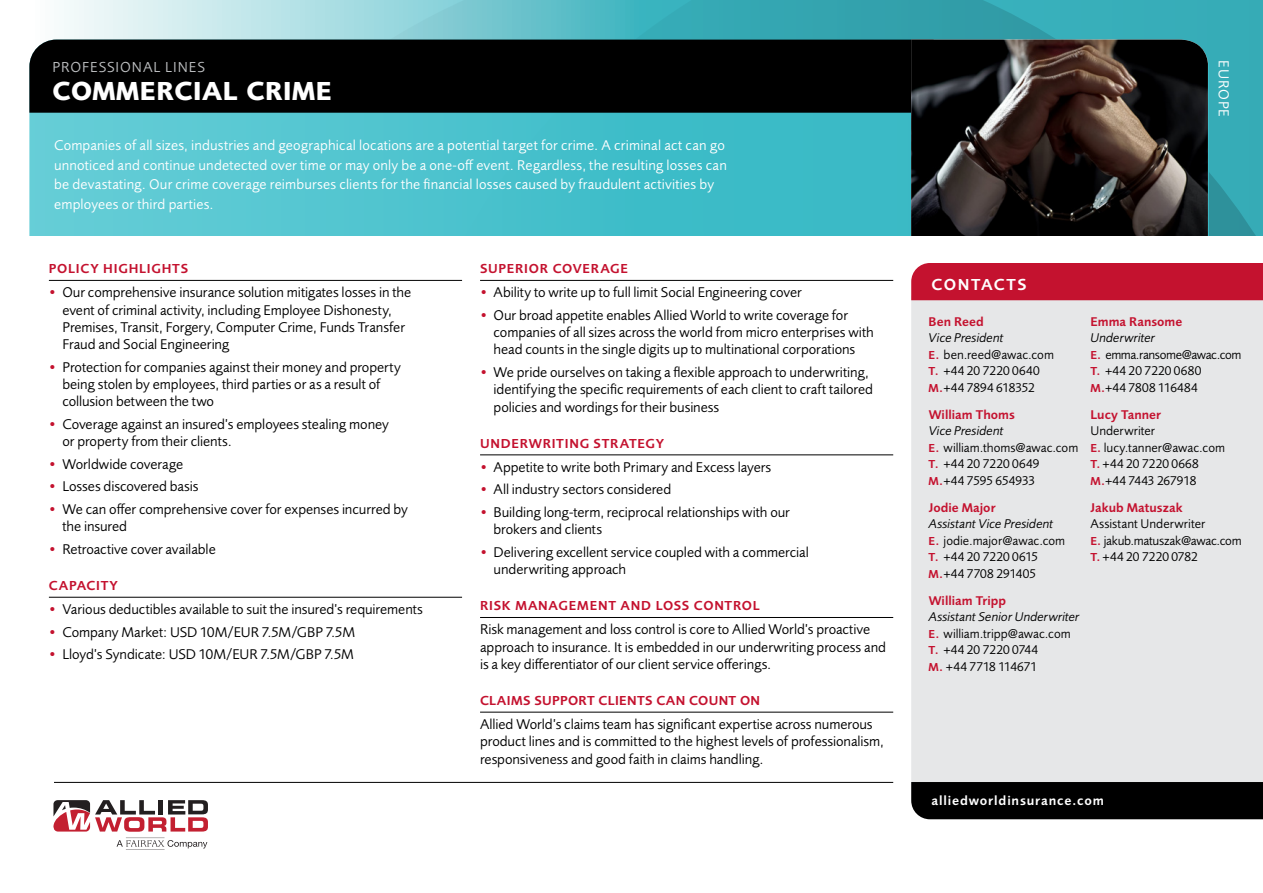
<style>
.page{position:relative;width:1263px;height:893px;background:#fff}
.page>*{position:absolute;margin:0;border:0;box-sizing:border-box;transform-origin:0 0}
.t1{font:700 27px "Foundry Sans";letter-spacing:.02em;color:#fff}
.t2{font:600 16.5px "Foundry Sans";letter-spacing:.095em;color:#fff}
.t3{font:15px "Foundry Sans";letter-spacing:.06em;color:#bcbec0}
.t4{font:15px "Foundry Sans";letter-spacing:.055em;color:#fff}
.t5{font:14.7px/17.2px "Foundry Sans";letter-spacing:-.005em;color:#000}
.t6{font:14.7px/19.5px "Foundry Sans";letter-spacing:.01em;color:#fff}
.t7{font:600 13.5px "Foundry Sans";letter-spacing:.055em;color:#c4122f}
.t8{font:600 13.5px "Foundry Sans";letter-spacing:.025em;color:#c4122f}
.t9{font:600 13.5px "Foundry Sans";letter-spacing:.06em;color:#fff}
.t10{font:13.2px/16.5px "Foundry Sans";color:#000}
.t11{font:600 13.2px "Foundry Sans";letter-spacing:.005em;color:#c4122f}
.t12{font:13.2px/16.5px "Foundry Sans";letter-spacing:-.02em;color:#000}
.s1{color:#c4122f}
.s2{font-style:italic}
.s3{font-weight:600;font-size:12px;color:#c4122f}
</style>
<div class="page">
<svg style="left:377px;top:0;width:886px;height:236px;background:#41adb7"></svg>
<svg style="left:29px;top:40px;width:1180px;height:196px;background:#4bc2cd"></svg>
<div style="left:29px;top:40px;width:882px;height:73px;background:#000"></div>
<img style="left:911px;top:40px;width:297px;height:196px">
<div style="left:911px;top:300px;width:352px;height:482px;background:#e6e7e8"></div>
<div style="left:911px;top:263px;width:352px;height:37px;background:#c4122f"></div>
<div style="left:911px;top:782px;width:352px;height:37px;background:#000"></div>
<hr style="left:54px;top:782px;width:839px;height:1px;background:#000">
<svg style="left:53px;top:800px;width:155px;height:32px"></svg>
<svg style="left:117px;top:838px;width:90px;height:11px"></svg>
<hr style="left:49px;top:280px;width:413px;height:1px;background:#000">
<hr style="left:49px;top:597px;width:413px;height:1px;background:#000">
<hr style="left:480px;top:280px;width:413px;height:1px;background:#000">
<hr style="left:480px;top:454px;width:413px;height:1px;background:#000">
<hr style="left:480px;top:617px;width:413px;height:1px;background:#000">
<hr style="left:480px;top:712px;width:413px;height:1px;background:#000">
<p class="t3" style="left:53px;top:59px;width:154px">PROFESSIONAL LINES</p>
<p class="t4" style="left:1232px;top:60px;width:58px;rotate:90deg">EUROPE</p>
<h1 class="t1" style="left:53px;top:75px;width:281px">COMMERCIAL CRIME</h1>
<p class="t6" style="left:54px;top:136px;width:674px">Companies of all sizes, industries and geographical locations are a potential target for crime. A criminal act can go unnoticed and continue undetected over time or may only be a one-off event. Regardless, the resulting losses can be devastating. Our crime coverage reimburses clients for the financial losses caused by fraudulent activities by employees or third parties.</p>
<p class="t7" style="left:49px;top:261px;width:141px">POLICY HIGHLIGHTS</p>
<p class="t5" style="left:62px;top:284px;width:350px;text-indent:-13px"><span class="s1">•</span> Our comprehensive insurance solution mitigates losses in the event of criminal activity, including Employee Dishonesty, Premises, Transit, Forgery, Computer Crime, Funds Transfer Fraud and Social Engineering</p>
<p class="t5" style="left:62px;top:358px;width:340px;text-indent:-13px"><span class="s1">•</span> Protection for companies against their money and property being stolen by employees, third parties or as a result of collusion between the two</p>
<p class="t5" style="left:62px;top:416px;width:328px;text-indent:-13px"><span class="s1">•</span> Coverage against an insured’s employees stealing money or property from their clients.</p>
<p class="t5" style="left:49px;top:455px;width:136px"><span class="s1">•</span> Worldwide coverage</p>
<p class="t5" style="left:49px;top:478px;width:151px"><span class="s1">•</span> Losses discovered basis</p>
<p class="t5" style="left:62px;top:501px;width:347px;text-indent:-13px"><span class="s1">•</span> We can offer comprehensive cover for expenses incurred by the insured</p>
<p class="t5" style="left:49px;top:541px;width:168px"><span class="s1">•</span> Retroactive cover available</p>
<p class="t7" style="left:49px;top:578px;width:71px">CAPACITY</p>
<p class="t5" style="left:49px;top:601px;width:376px"><span class="s1">•</span> Various deductibles available to suit the insured’s requirements</p>
<p class="t5" style="left:49px;top:623px;width:308px"><span class="s1">•</span> Company Market: USD 10M/EUR 7.5M/GBP 7.5M</p>
<p class="t5" style="left:49px;top:646px;width:306px"><span class="s1">•</span> Lloyd’s Syndicate: USD 10M/EUR 7.5M/GBP 7.5M</p>
<p class="t7" style="left:480px;top:261px;width:150px">SUPERIOR COVERAGE</p>
<p class="t5" style="left:480px;top:284px;width:323px"><span class="s1">•</span> Ability to write up to full limit Social Engineering cover</p>
<p class="t5" style="left:494px;top:307px;width:382px;text-indent:-13px"><span class="s1">•</span> Our broad appetite enables Allied World to write coverage for companies of all sizes across the world from micro enterprises with head counts in the single digits up to multinational corporations</p>
<p class="t5" style="left:494px;top:364px;width:381px;text-indent:-13px"><span class="s1">•</span> We pride ourselves on taking a flexible approach to underwriting, identifying the specific requirements of each client to craft tailored policies and wordings for their business</p>
<p class="t7" style="left:480px;top:435px;width:186px">UNDERWRITING STRATEGY</p>
<p class="t5" style="left:480px;top:458px;width:293px"><span class="s1">•</span> Appetite to write both Primary and Excess layers</p>
<p class="t5" style="left:480px;top:481px;width:193px"><span class="s1">•</span> All industry sectors considered</p>
<p class="t5" style="left:494px;top:504px;width:298px;text-indent:-13px"><span class="s1">•</span> Building long-term, reciprocal relationships with our brokers and clients</p>
<p class="t5" style="left:494px;top:544px;width:317px;text-indent:-13px"><span class="s1">•</span> Delivering excellent service coupled with a commercial underwriting approach</p>
<p class="t7" style="left:480px;top:598px;width:281px">RISK MANAGEMENT AND LOSS CONTROL</p>
<p class="t5" style="left:480px;top:621px;width:408px">Risk management and loss control is core to Allied World’s proactive approach to insurance. It is embedded in our underwriting process and is a key differentiator of our client service offerings.</p>
<p class="t8" style="left:480px;top:693px;width:282px">CLAIMS SUPPORT CLIENTS CAN COUNT ON</p>
<p class="t5" style="left:480px;top:716px;width:405px">Allied World’s claims team has significant expertise across numerous product lines and is committed to the highest levels of professionalism, responsiveness and good faith in claims handling.</p>
<p class="t2" style="left:931px;top:275px;width:97px">CONTACTS</p>
<p class="t11" style="left:929px;top:314px;width:57px">Ben Reed</p>
<p class="t10" style="left:929px;top:330px;width:127px"><span class="s2">Vice President<br></span><span class="s3">E.</span> ben.reed@awac.com<br><span class="s3">T.</span> +44 20 7220 0640<br><span class="s3">M.</span>+44 7894 618352</p>
<p class="t11" style="left:929px;top:407px;width:88px">William Thoms</p>
<p class="t10" style="left:929px;top:423px;width:151px"><span class="s2">Vice President<br></span><span class="s3">E.</span> william.thoms@awac.com<br><span class="s3">T.</span> +44 20 7220 0649<br><span class="s3">M.</span>+44 7595 654933</p>
<p class="t11" style="left:929px;top:500px;width:69px">Jodie Major</p>
<p class="t10" style="left:929px;top:516px;width:138px"><span class="s2">Assistant Vice President<br></span><span class="s3">E.</span> jodie.major@awac.com<br><span class="s3">T.</span> +44 20 7220 0615<br><span class="s3">M.</span>+44 7708 291405</p>
<p class="t11" style="left:929px;top:593px;width:79px">William Tripp</p>
<p class="t10" style="left:929px;top:609px;width:152px"><span class="s2">Assistant Senior Underwriter<br></span><span class="s3">E.</span> william.tripp@awac.com<br><span class="s3">T.</span> +44 20 7220 0744<br><span class="s3">M.</span> +44 7718 114671</p>
<p class="t11" style="left:1090px;top:314px;width:93px">Emma Ransome</p>
<p class="t12" style="left:1090px;top:330px;width:152px"><span class="s2">Underwriter<br></span><span class="s3">E.</span> emma.ransome@awac.com<br><span class="s3">T.</span> +44 20 7220 0680<br><span class="s3">M.</span>+44 7808 116484</p>
<p class="t11" style="left:1090px;top:407px;width:72px">Lucy Tanner</p>
<p class="t10" style="left:1090px;top:423px;width:136px">Underwriter<br><span class="s3">E.</span> lucy.tanner@awac.com<br><span class="s3">T.</span> +44 20 7220 0668<br><span class="s3">M.</span>+44 7443 267918</p>
<p class="t11" style="left:1090px;top:500px;width:94px">Jakub Matuszak</p>
<p class="t10" style="left:1090px;top:516px;width:153px">Assistant Underwriter<br><span class="s3">E.</span> jakub.matuszak@awac.com<br><span class="s3">T.</span> +44 20 7220 0782</p>
<p class="t9" style="left:931px;top:793px;width:174px">alliedworldinsurance.com</p>
</div>
